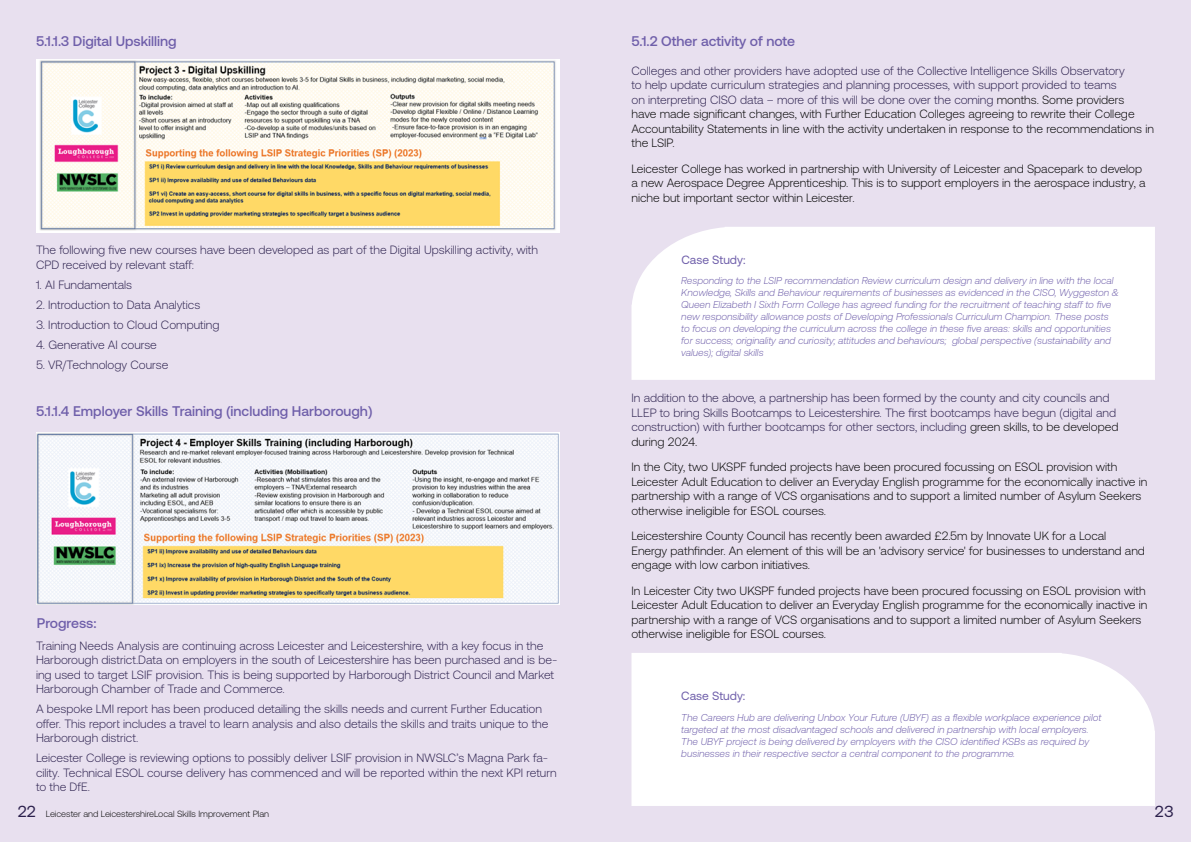
<style>
.page{position:relative;width:1191px;height:842px;background:#e8e0ef}
.page>*{position:absolute;margin:0;border:0;box-sizing:border-box;transform-origin:0 0}
.t1{font:16px "Aeonik";color:#2b204c}
.t2{font:500 14px "Aeonik";color:#6f5faa}
.t3{font:300 12px/14.4px "Aeonik";color:#2b204d}
.t4{font:300 12px/14.4px "Aeonik";color:#000}
.t5{font:12px "Aeonik";color:#6f5faa}
.t6{font:italic 300 10px/12px "Aeonik";color:#6f5faa}
.t7{font:300 9px "Aeonik";color:#000}
.s1{color:#000}
.s2{font-weight:400;font-size:16px;color:#2b204c}
</style>
<div class="page">
<img style="left:36px;top:60px;width:523px;height:172px">
<img style="left:36px;top:433px;width:523px;height:171px">
<svg style="left:631px;top:227px;width:524px;height:153px"></svg>
<svg style="left:631px;top:653px;width:524px;height:153px"></svg>
<p class="t2" style="left:36px;top:33px;width:142px">5.1.1.3 Digital Upskilling</p>
<p class="t3" style="left:36px;top:243px;width:503px">The following five new courses have been developed as part of the Digital Upskilling activity, with<br>CPD received by relevant staff:</p>
<p class="t3" style="left:36px;top:277px;width:98px">1. AI Fundamentals</p>
<p class="t3" style="left:36px;top:297px;width:166px">2. Introduction to Data Analytics</p>
<p class="t3" style="left:36px;top:317px;width:185px">3. Introduction to Cloud Computing</p>
<p class="t3" style="left:36px;top:337px;width:122px">4. Generative AI course</p>
<p class="t3" style="left:36px;top:358px;width:134px">5. VR/Technology Course</p>
<p class="t2" style="left:36px;top:403px;width:338px">5.1.1.4 Employer Skills Training (including Harborough)</p>
<p class="t2" style="left:37px;top:615px;width:61px">Progress:</p>
<p class="t3" style="left:36px;top:639px;width:523px">Training Needs Analysis are continuing across Leicester and Leicestershire, with a key focus in the Harborough district.Data on employers in the south of Leicestershire has been purchased and is be&shy;ing used to target LSIF provision. This is being supported by Harborough District Council and Market Harborough Chamber of Trade and Commerce.</p>
<p class="t3" style="left:36px;top:702px;width:514px">A bespoke LMI report has been produced detailing the skills needs and current Further Education offer. This report includes a travel to learn analysis and also details the skills and traits unique to the<br>Harborough district.</p>
<p class="t3" style="left:36px;top:751px;width:522px">Leicester College is reviewing options to possibly deliver LSIF provision in NWSLC’s Magna Park fa&shy;cility. Technical ESOL course delivery has commenced and will be reported within the next KPI return to the DfE.</p>
<p class="t2" style="left:631px;top:33px;width:165px">5.1.2 Other activity of note</p>
<p class="t3" style="left:631px;top:64px;width:524px">Colleges and other providers have adopted use of the Collective Intelligence Skills Observatory<br>to help update curriculum strategies and planning processes, with support provided to teams<br>on interpreting CISO data – more of this will be done over the coming <span class="s1">months. Some providers<br>have made significant changes, with Further Education Colleges agreeing to rewrite their College Accountability Statements in line with the activity undertaken in response to the recommendations in the LSIP.</span></p>
<p class="t4" style="left:631px;top:161px;width:515px">Leicester College has worked in partnership with University of Leicester and Spacepark to develop a new Aerospace Degree Apprenticeship. This is to support employers in the aerospace industry, a niche but important sector within Leicester.</p>
<p class="t5" style="left:681px;top:253px;width:66px">Case Study:</p>
<p class="t6" style="left:681px;top:275px;width:439px">Responding to the LSIP recommendation Review curriculum design and delivery in line with the local Knowledge, Skills and Behaviour requirements of businesses as evidenced in the CISO, Wyggeston &amp; Queen Elizabeth I Sixth Form College has agreed funding for the recruitment of teaching staff to five new responsibility allowance posts of Developing Professionals Curriculum Champion. These posts to focus on developing the curriculum across the college in these five areas: skills and opportunities for success; originality and curiosity; attitudes and behaviours; global perspective (sustainability and values); digital skills</p>
<p class="t3" style="left:631px;top:391px;width:488px">In addition to the above, a partnership has been formed by the county and city councils and LLEP to bring Skills Bootcamps to Leicestershire. The first bootcamps have begun (digital and construction) with further bootcamps for other sectors, including <span class="s1">green skills, to be developed during 2024.</span></p>
<p class="t4" style="left:631px;top:460px;width:517px">In the City, two UKSPF funded projects have been procured focussing on ESOL provision with Leicester Adult Education to deliver an Everyday English programme for the economically inactive in partnership with a range of VCS organisations and to support a limited number of Asylum Seekers otherwise ineligible for ESOL courses.</p>
<p class="t4" style="left:631px;top:529px;width:515px">Leicestershire County Council has recently been awarded £2.5m by Innovate UK for a Local<br>Energy pathfinder. An element of this will be an 'advisory service' for businesses to understand and engage with low carbon initiatives.</p>
<p class="t4" style="left:631px;top:583px;width:517px">In Leicester City two UKSPF funded projects have been procured focussing on ESOL provision with Leicester Adult Education to deliver an Everyday English programme for the economically inactive in partnership with a range of VCS organisations and to support a limited number of Asylum Seekers otherwise ineligible for ESOL courses.</p>
<p class="t5" style="left:681px;top:689px;width:66px">Case Study:</p>
<p class="t6" style="left:681px;top:712px;width:421px">The Careers Hub are delivering Unbox Your Future (UBYF) as a flexible workplace experience pilot targeted at the most disadvantaged schools and delivered in partnership with local employers.<br>The UBYF project is being delivered by employers with the CISO identified KSBs as required by businesses in their respective sector a central component to the programme.</p>
<p class="t7" style="left:18px;top:809px;width:253px"><span class="s2">22</span> Leicester and LeicestershireLocal Skills Improvement Plan</p>
<h1 class="t1" style="left:1155px;top:803px;width:20px">23</h1>
</div>
